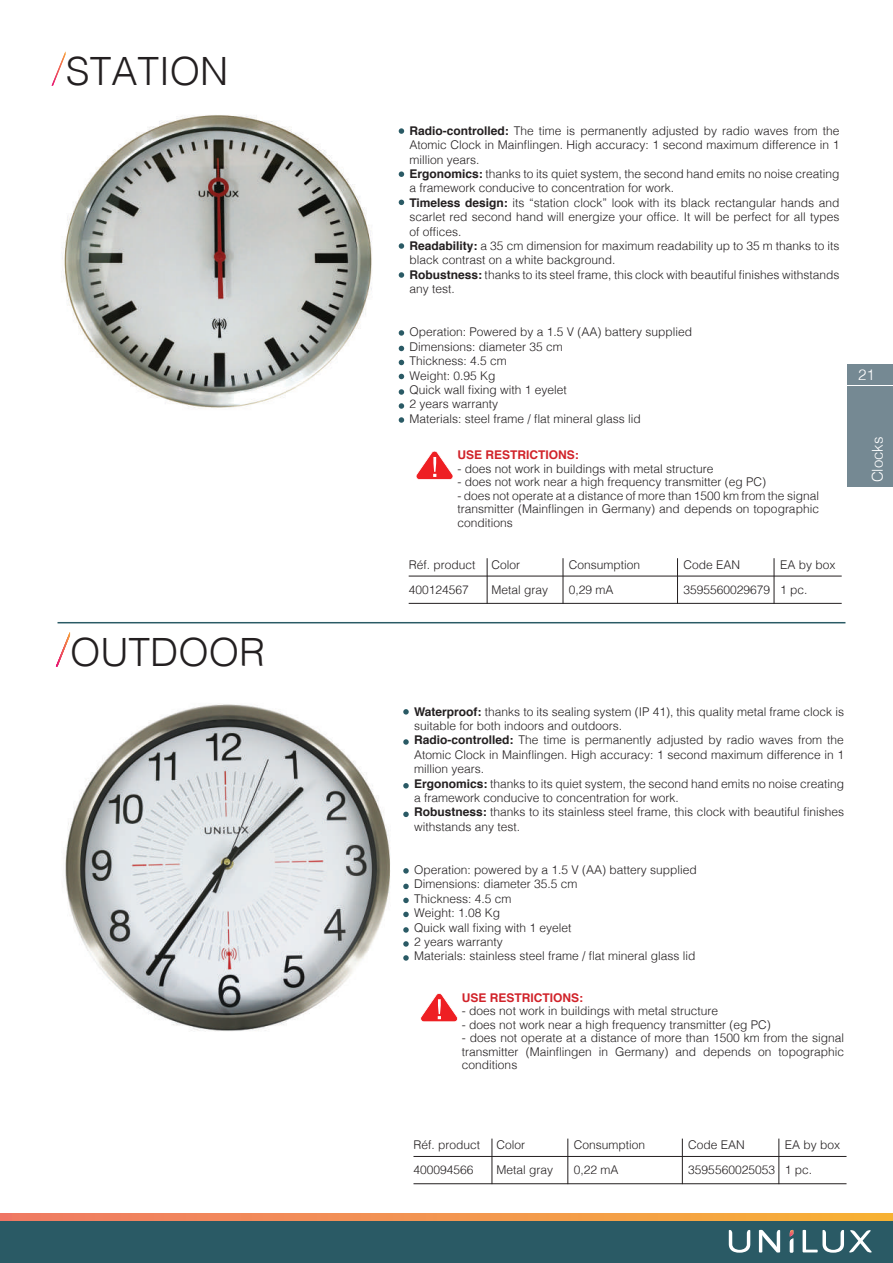
<style>
.page{position:relative;width:893px;height:1263px;background:#fff}
.page>*{position:absolute;margin:0;border:0;box-sizing:border-box;transform-origin:0 0}
.t1{font:300 39px "Helvetica";color:#231f20}
.t2{font:300 15px "Helvetica";color:#fff}
.t3{font:300 12px/14.4px "Helvetica";color:#231f20}
.t4{font:700 12px "Helvetica";color:#d1232a}
.s1{font-weight:700}
</style>
<div class="page">
<div style="left:0;top:1221px;width:893px;height:42px;background:#2a5a65"></div>
<svg style="left:11px;top:1213px;width:882px;height:8px"></svg>
<svg style="left:729px;top:1230px;width:21px;height:23px"></svg>
<svg style="left:759px;top:1230px;width:21px;height:22px"></svg>
<svg style="left:803px;top:1230px;width:69px;height:23px"></svg>
<svg style="left:790px;top:1230px;width:3px;height:22px"></svg>
<div style="left:848px;top:364px;width:45px;height:123px;background:#758993"></div>
<hr style="left:847px;top:385px;width:46px;height:1px;background:#fff">
<svg style="left:0;top:1213px;width:11px;height:8px"></svg>
<img style="left:65px;top:704px;width:343px;height:327px">
<hr style="left:58px;top:622px;width:787px;height:1px;background:#2a5a65">
<hr style="left:413px;top:1156px;width:433px;height:1px;background:#231f20">
<hr style="left:413px;top:1183px;width:433px;height:1px;background:#231f20">
<hr style="left:492px;top:1138px;width:1px;height:46px;background:#231f20">
<hr style="left:567px;top:1138px;width:1px;height:46px;background:#231f20">
<hr style="left:682px;top:1138px;width:1px;height:46px;background:#231f20">
<hr style="left:778px;top:1138px;width:1px;height:46px;background:#231f20">
<svg style="left:56px;top:632px;width:14px;height:34px"></svg>
<svg style="left:403px;top:709px;width:6px;height:5px"></svg>
<svg style="left:403px;top:739px;width:6px;height:6px"></svg>
<svg style="left:403px;top:783px;width:6px;height:5px"></svg>
<svg style="left:403px;top:812px;width:6px;height:5px"></svg>
<svg style="left:403px;top:868px;width:6px;height:6px"></svg>
<svg style="left:403px;top:912px;width:6px;height:5px"></svg>
<svg style="left:403px;top:884px;width:6px;height:5px"></svg>
<svg style="left:403px;top:927px;width:6px;height:6px"></svg>
<svg style="left:403px;top:898px;width:6px;height:5px"></svg>
<svg style="left:403px;top:941px;width:6px;height:6px"></svg>
<svg style="left:403px;top:955px;width:6px;height:6px"></svg>
<svg style="left:420px;top:993px;width:38px;height:29px"></svg>
<img style="left:62px;top:115px;width:337px;height:306px">
<svg style="left:52px;top:51px;width:14px;height:35px"></svg>
<svg style="left:399px;top:128px;width:5px;height:6px"></svg>
<svg style="left:399px;top:171px;width:5px;height:6px"></svg>
<svg style="left:399px;top:200px;width:5px;height:5px"></svg>
<svg style="left:399px;top:243px;width:5px;height:6px"></svg>
<svg style="left:399px;top:272px;width:5px;height:6px"></svg>
<svg style="left:399px;top:330px;width:5px;height:6px"></svg>
<svg style="left:399px;top:374px;width:5px;height:5px"></svg>
<svg style="left:399px;top:346px;width:5px;height:5px"></svg>
<svg style="left:399px;top:389px;width:5px;height:6px"></svg>
<svg style="left:399px;top:360px;width:5px;height:5px"></svg>
<svg style="left:399px;top:403px;width:5px;height:6px"></svg>
<svg style="left:399px;top:417px;width:5px;height:6px"></svg>
<hr style="left:409px;top:576px;width:433px;height:1px;background:#231f20">
<hr style="left:409px;top:603px;width:433px;height:1px;background:#231f20">
<hr style="left:487px;top:558px;width:1px;height:46px;background:#231f20">
<hr style="left:563px;top:558px;width:1px;height:46px;background:#231f20">
<hr style="left:677px;top:558px;width:1px;height:46px;background:#231f20">
<hr style="left:774px;top:558px;width:1px;height:46px;background:#231f20">
<svg style="left:416px;top:451px;width:37px;height:29px"></svg>
<h1 class="t1" style="left:66px;top:38px;width:164px">STATION</h1>
<h1 class="t1" style="left:70px;top:619px;width:197px">OUTDOOR</h1>
<p class="t3" style="left:409px;top:122px;width:432px"><span class="s1">Radio-controlled:</span> The time is permanently adjusted by radio waves from the Atomic Clock in Mainflingen. High accuracy: 1 second maximum difference in 1 million years.<br><span class="s1">Ergonomics:</span> thanks to its quiet system, the second hand emits no noise creating a framework conducive to concentration for work.<br><span class="s1">Timeless design:</span> its “station clock” look with its black rectangular hands and scarlet red second hand will energize your office. It will be perfect for all types of offices.<br><span class="s1">Readability:</span> a 35 cm dimension for maximum readability up to 35 m thanks to its black contrast on a white background.<br><span class="s1">Robustness:</span> thanks to its steel frame, this clock with beautiful finishes withstands any test.</p>
<p class="t3" style="left:409px;top:324px;width:284px">Operation: Powered by a 1.5 V (AA) battery supplied<br>Dimensions: diameter 35 cm<br>Thickness: 4.5 cm<br>Weight: 0.95 Kg<br>Quick wall fixing with 1 eyelet<br>2 years warranty<br>Materials: steel frame / flat mineral glass lid</p>
<p class="t4" style="left:457px;top:447px;width:123px">USE RESTRICTIONS:</p>
<p class="t3" style="left:457px;top:461px;width:258px">- does not work in buildings with metal structure</p>
<p class="t3" style="left:457px;top:474px;width:310px">- does not work near a high frequency transmitter (eg PC)</p>
<p class="t3" style="left:457px;top:488px;width:363px;line-height:13.5px;text-align:justify">- does not operate at a distance of more than 1500 km from the signal transmitter (Mainflingen in Germany) and depends on topographic conditions</p>
<p class="t3" style="left:409px;top:557px;width:68px">Réf. product</p>
<p class="t3" style="left:492px;top:557px;width:30px">Color</p>
<p class="t3" style="left:569px;top:557px;width:73px">Consumption</p>
<p class="t3" style="left:683px;top:557px;width:58px">Code EAN</p>
<p class="t3" style="left:780px;top:557px;width:57px">EA by box</p>
<p class="t3" style="left:409px;top:581px;width:62px">400124567</p>
<p class="t3" style="left:492px;top:581px;width:58px">Metal gray</p>
<p class="t3" style="left:569px;top:581px;width:46px">0,29 mA</p>
<p class="t3" style="left:683px;top:581px;width:125px">3595560029679 1 pc.</p>
<p class="t2" style="left:858px;top:362px;width:18px">21</p>
<p class="t2" style="left:865px;top:482px;width:47px;rotate:-90deg">Clocks</p>
<p class="t3" style="left:414px;top:703px;width:432px"><span class="s1">Waterproof:</span> thanks to its sealing system (IP 41), this quality metal frame clock is suitable for both indoors and outdoors.<br><span class="s1">Radio-controlled:</span> The time is permanently adjusted by radio waves from the Atomic Clock in Mainflingen. High accuracy: 1 second maximum difference in 1 million years.<br><span class="s1">Ergonomics:</span> thanks to its quiet system, the second hand emits no noise creating a framework conducive to concentration for work.<br><span class="s1">Robustness:</span> thanks to its stainless steel frame, this clock with beautiful finishes withstands any test.</p>
<p class="t3" style="left:414px;top:862px;width:284px">Operation: powered by a 1.5 V (AA) battery supplied<br>Dimensions: diameter 35.5 cm<br>Thickness: 4.5 cm<br>Weight: 1.08 Kg<br>Quick wall fixing with 1 eyelet<br>2 years warranty<br>Materials: stainless steel frame / flat mineral glass lid</p>
<p class="t4" style="left:462px;top:989px;width:123px">USE RESTRICTIONS:</p>
<p class="t3" style="left:462px;top:1003px;width:258px">- does not work in buildings with metal structure</p>
<p class="t3" style="left:462px;top:1016px;width:310px">- does not work near a high frequency transmitter (eg PC)</p>
<p class="t3" style="left:462px;top:1030px;width:384px;line-height:13.5px;text-align:justify">- does not operate at a distance of more than 1500 km from the signal transmitter (Mainflingen in Germany) and depends on topographic conditions</p>
<p class="t3" style="left:413px;top:1137px;width:68px">Réf. product</p>
<p class="t3" style="left:496px;top:1137px;width:30px">Color</p>
<p class="t3" style="left:574px;top:1137px;width:73px">Consumption</p>
<p class="t3" style="left:688px;top:1137px;width:58px">Code EAN</p>
<p class="t3" style="left:785px;top:1137px;width:57px">EA by box</p>
<p class="t3" style="left:413px;top:1162px;width:62px">400094566</p>
<p class="t3" style="left:496px;top:1162px;width:58px">Metal gray</p>
<p class="t3" style="left:574px;top:1162px;width:46px">0,22 mA</p>
<p class="t3" style="left:688px;top:1162px;width:125px">3595560025053 1 pc.</p>
</div>
